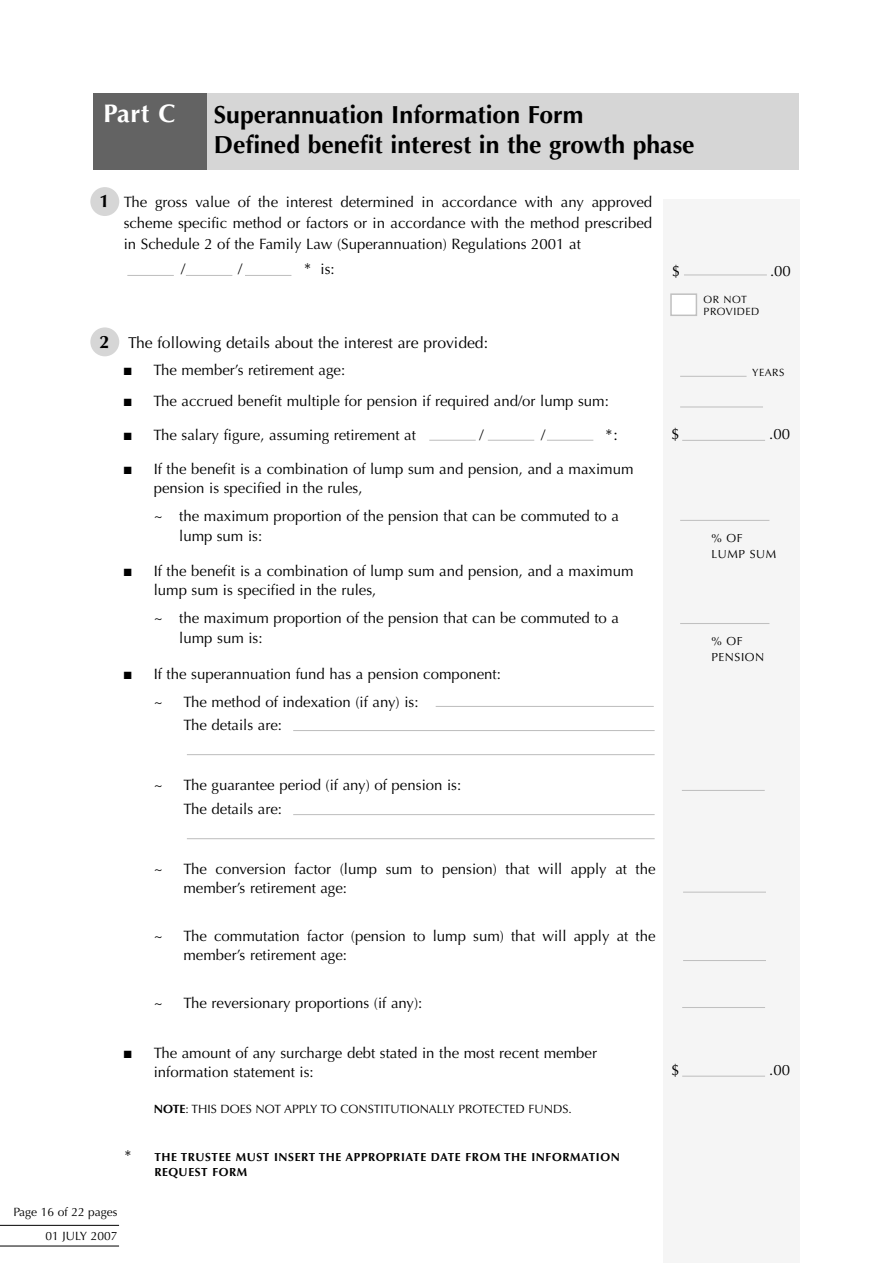
<style>
.page{position:relative;width:893px;height:1263px;background:#fff}
.page>*{position:absolute;margin:0;border:0;box-sizing:border-box;transform-origin:0 0}
.t1{font:700 25.5px "Optima";color:#fff}
.t2{font:700 24.75px/29.7px "Optima";color:#000}
.t3{font:15.75px "Optima";color:#000}
.t4{font:15px/19.5px "Optima";color:#000}
.t5{font:12px/23.7px "Optima";color:#000;text-align:right}
.t6{font:700 11.7px/15px "Optima";letter-spacing:.05em;color:#000}
.t7{font:11.7px/16.2px "Optima";letter-spacing:.05em;color:#000}
.t8{font:10.5px/12px "Optima";letter-spacing:.05em;color:#000}
.s1{font-weight:700;font-size:18px}
.s2{font-size:15.75px}
.s3{font-weight:700}
.s4{font-weight:400;font-size:15.75px}
</style>
<div class="page">
<hr style="left:0;top:1225px;width:119px;height:1px;background:#000">
<hr style="left:0;top:1245px;width:119px;height:1px;background:#000">
<div style="left:663px;top:200px;width:136px;height:1063px;background:#f5f5f5"></div>
<div style="left:93px;top:94px;width:706px;height:76px;background:#d6d6d6"></div>
<div style="left:93px;top:94px;width:113px;height:76px;background:#636363"></div>
<div style="left:90px;top:187px;width:29px;height:29px;background:#d6d6d6;border-radius:50%"></div>
<div style="left:670px;top:293px;width:27px;height:23px;background:#fff;border:2px solid #c0c0c0"></div>
<hr style="left:186px;top:275px;width:46px;height:1px;background:#c0c0c0">
<hr style="left:245px;top:275px;width:46px;height:1px;background:#c0c0c0">
<hr style="left:127px;top:275px;width:47px;height:1px;background:#c0c0c0">
<hr style="left:684px;top:274px;width:83px;height:1px;background:#c0c0c0">
<div style="left:90px;top:327px;width:29px;height:29px;background:#d6d6d6;border-radius:50%"></div>
<hr style="left:682px;top:440px;width:83px;height:1px;background:#c0c0c0">
<hr style="left:680px;top:376px;width:66px;height:1px;background:#c0c0c0">
<hr style="left:680px;top:406px;width:83px;height:1px;background:#c0c0c0">
<hr style="left:488px;top:440px;width:46px;height:1px;background:#c0c0c0">
<hr style="left:547px;top:440px;width:46px;height:1px;background:#c0c0c0">
<hr style="left:429px;top:440px;width:47px;height:1px;background:#c0c0c0">
<hr style="left:436px;top:706px;width:218px;height:1px;background:#c0c0c0">
<hr style="left:293px;top:730px;width:362px;height:1px;background:#c0c0c0">
<hr style="left:187px;top:754px;width:468px;height:1px;background:#c0c0c0">
<hr style="left:293px;top:814px;width:362px;height:1px;background:#c0c0c0">
<hr style="left:187px;top:838px;width:468px;height:1px;background:#c0c0c0">
<hr style="left:683px;top:892px;width:83px;height:1px;background:#c0c0c0">
<hr style="left:683px;top:960px;width:83px;height:1px;background:#c0c0c0">
<hr style="left:682px;top:1007px;width:83px;height:1px;background:#c0c0c0">
<hr style="left:682px;top:1076px;width:83px;height:1px;background:#c0c0c0">
<hr style="left:682px;top:790px;width:83px;height:1px;background:#c0c0c0">
<hr style="left:680px;top:520px;width:89px;height:1px;background:#c0c0c0">
<hr style="left:680px;top:623px;width:89px;height:1px;background:#c0c0c0">
<h1 class="t1" style="left:103px;top:99px;width:74px">Part C</h1>
<h2 class="t2" style="left:214px;top:100px;width:482px">Superannuation Information Form<br>Defined benefit interest in the growth phase</h2>
<p class="t4" style="left:124px;top:192px;width:530px;line-height:21px;text-align:justify;text-indent:-24px"><span class="s1">1</span> The gross value of the interest determined in accordance with any approved scheme specific method or factors or in accordance with the method prescribed in Schedule 2 of the Family Law (Superannuation) Regulations 2001 at</p>
<p class="t4" style="left:181px;top:260px;width:6px">/</p>
<p class="t4" style="left:238px;top:260px;width:6px">/</p>
<p class="t4" style="left:304px;top:260px;width:32px"><span class="s2">*</span> is:</p>
<p class="t4" style="left:672px;top:261px;width:10px">$</p>
<p class="t4" style="left:770px;top:261px;width:22px">.00</p>
<p class="t8" style="left:704px;top:293px;width:57px">OR NOT<br>PROVIDED</p>
<p class="t3" style="left:100px;top:333px;width:390px"><span class="s1">2</span> The following details about the interest are provided:</p>
<p class="t4" style="left:124px;top:360px;width:223px">■ The member’s retirement age:</p>
<p class="t4" style="left:124px;top:392px;width:487px">■ The accrued benefit multiple for pension if required and/or lump sum:</p>
<p class="t4" style="left:124px;top:425px;width:294px">■ The salary figure, assuming retirement at</p>
<p class="t4" style="left:480px;top:425px;width:6px">/</p>
<p class="t4" style="left:541px;top:425px;width:6px">/</p>
<p class="t3" style="left:606px;top:426px;width:14px">*:</p>
<p class="t4" style="left:671px;top:425px;width:10px">$</p>
<p class="t4" style="left:769px;top:425px;width:22px">.00</p>
<p class="t8" style="left:752px;top:367px;width:34px">YEARS</p>
<p class="t4" style="left:154px;top:460px;width:481px;line-height:18.8px;text-indent:-30px">■ If the benefit is a combination of lump sum and pension, and a maximum pension is specified in the rules,</p>
<p class="t4" style="left:179px;top:507px;width:441px;text-indent:-26px">~ the maximum proportion of the pension that can be commuted to a lump sum is:</p>
<p class="t4" style="left:154px;top:562px;width:481px;line-height:18.8px;text-indent:-30px">■ If the benefit is a combination of lump sum and pension, and a maximum lump sum is specified in the rules,</p>
<p class="t4" style="left:179px;top:609px;width:441px;text-indent:-26px">~ the maximum proportion of the pension that can be commuted to a lump sum is:</p>
<p class="t4" style="left:154px;top:660px;width:349px;line-height:28px;text-indent:-30px">■ If the superannuation fund has a pension component: ~</p>
<p class="t4" style="left:183px;top:690px;width:237px;line-height:23.7px">The method of indexation (if any) is:<br>The details are:</p>
<p class="t4" style="left:154px;top:775px;width:11px">~</p>
<p class="t4" style="left:183px;top:773px;width:279px;line-height:23.7px">The guarantee period (if any) of pension is:<br>The details are:</p>
<p class="t7" style="left:711px;top:530px;width:66px">% OF<br>LUMP SUM</p>
<p class="t7" style="left:711px;top:633px;width:54px">% OF<br>PENSION</p>
<p class="t4" style="left:154px;top:859px;width:11px">~</p>
<p class="t4" style="left:183px;top:859px;width:474px">The conversion factor (lump sum to pension) that will apply at the member’s retirement age:</p>
<p class="t4" style="left:154px;top:926px;width:11px">~</p>
<p class="t4" style="left:183px;top:926px;width:474px">The commutation factor (pension to lump sum) that will apply at the member’s retirement age:</p>
<p class="t4" style="left:154px;top:993px;width:11px">~</p>
<p class="t4" style="left:183px;top:993px;width:240px">The reversionary proportions (if any):</p>
<p class="t4" style="left:154px;top:1044px;width:445px;line-height:18.8px;text-indent:-30px">■ The amount of any surcharge debt stated in the most recent member information statement is:</p>
<p class="t5" style="left:154px;top:1097px;width:420px"><span class="s3">NOTE</span>: THIS DOES NOT APPLY TO CONSTITUTIONALLY PROTECTED FUNDS.</p>
<p class="t6" style="left:154px;top:1150px;width:467px;text-indent:-30px"><span class="s4">*</span> THE TRUSTEE MUST INSERT THE APPROPRIATE DATE FROM THE INFORMATION<br>REQUEST FORM</p>
<p class="t5" style="left:14px;top:1200px;width:106px">Page 16 of 22 pages<br>01 JULY 2007</p>
<p class="t4" style="left:671px;top:1060px;width:10px">$</p>
<p class="t4" style="left:769px;top:1060px;width:22px">.00</p>
</div>
